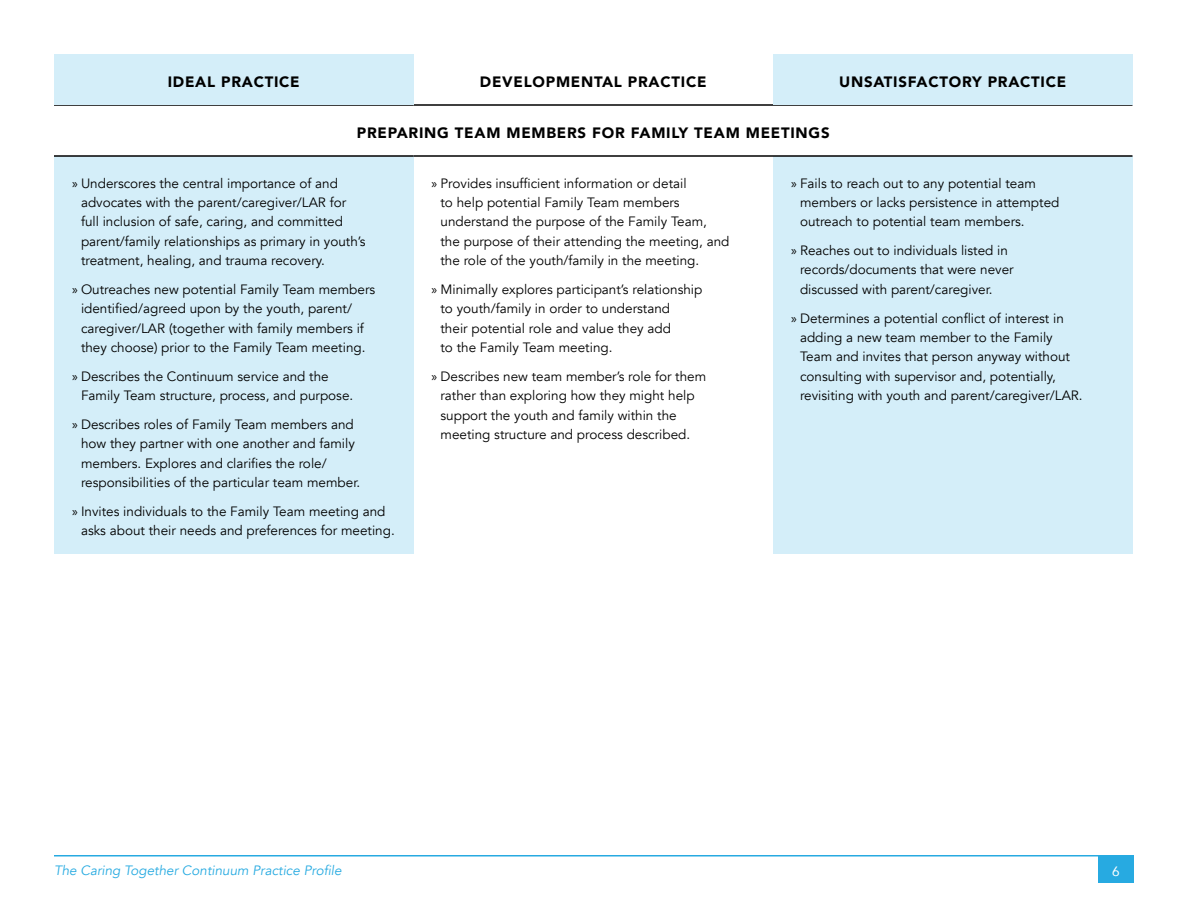
<style>
.page{position:relative;width:1188px;height:918px;background:#fff}
.page>*{position:absolute;margin:0;border:0;box-sizing:border-box;transform-origin:0 0}
.t1{font:900 15px "Avenir";letter-spacing:.05em;color:#000}
.t2{font:13.5px/19.5px "Avenir";color:#000}
.t3{font:italic 13.5px "Avenir";color:#27aae1}
.t4{font:13.5px "Avenir";color:#fff}
.s1{font-family:"Myriad Pro"}
</style>
<div class="page">
<div style="left:54px;top:156px;width:360px;height:398px;background:#d4eef9"></div>
<div style="left:773px;top:156px;width:359px;height:398px;background:#d4eef9"></div>
<hr style="left:54px;top:155px;width:360px;height:2px;background:#000">
<hr style="left:414px;top:155px;width:359px;height:2px;background:#000">
<hr style="left:773px;top:155px;width:360px;height:2px;background:#000">
<hr style="left:54px;top:104px;width:360px;height:2px;background:#000">
<hr style="left:414px;top:104px;width:359px;height:2px;background:#000">
<hr style="left:773px;top:104px;width:360px;height:2px;background:#000">
<div style="left:773px;top:54px;width:359px;height:51px;background:#d4eef9"></div>
<div style="left:54px;top:54px;width:360px;height:51px;background:#d4eef9"></div>
<hr style="left:54px;top:855px;width:1080px;height:1px;background:#27aae1">
<div style="left:1098px;top:856px;width:36px;height:27px;background:#27aae1"></div>
<p class="t1" style="left:168px;top:69px;width:133px">IDEAL PRACTICE</p>
<p class="t1" style="left:480px;top:69px;width:228px">DEVELOPMENTAL PRACTICE</p>
<p class="t1" style="left:839px;top:69px;width:229px">UNSATISFACTORY PRACTICE</p>
<p class="t1" style="left:357px;top:120px;width:474px">PREPARING TEAM MEMBERS FOR FAMILY TEAM MEETINGS</p>
<p class="t2" style="left:81px;top:173px;width:286px;text-indent:-9px"><span class="s1">»</span> Underscores the central importance of and advocates with the parent/caregiver/LAR for full inclusion of safe, caring, and committed parent/family relationships as primary in youth’s treatment, healing, and trauma recovery.</p>
<p class="t2" style="left:72px;top:280px;width:305px"><span class="s1">»</span> Outreaches new potential Family Team members</p>
<p class="t2" style="left:81px;top:299px;width:272px">identified/agreed upon by the youth, parent/</p>
<p class="t2" style="left:81px;top:319px;width:286px">caregiver/LAR (together with family members if they choose) prior to the Family Team meeting.</p>
<p class="t2" style="left:81px;top:367px;width:274px;text-indent:-9px"><span class="s1">»</span> Describes the Continuum service and the<br>Family Team structure, process, and purpose.</p>
<p class="t2" style="left:72px;top:415px;width:284px;text-align:right"><span class="s1">»</span> Describes roles of Family Team members and how they partner with one another and family</p>
<p class="t2" style="left:81px;top:454px;width:247px">members. Explores and clarifies the role/</p>
<p class="t2" style="left:81px;top:473px;width:281px">responsibilities of the particular team member.</p>
<p class="t2" style="left:81px;top:502px;width:315px;text-indent:-9px"><span class="s1">»</span> Invites individuals to the Family Team meeting and asks about their needs and preferences for meeting.</p>
<p class="t2" style="left:432px;top:173px;width:257px"><span class="s1">»</span> Provides insufficient information or detail</p>
<p class="t2" style="left:441px;top:193px;width:290px">to help potential Family Team members understand the purpose of the Family Team, the purpose of their attending the meeting, and the role of the youth/family in the meeting.</p>
<p class="t2" style="left:441px;top:280px;width:263px;text-indent:-9px"><span class="s1">»</span> Minimally explores participant’s relationship to youth/family in order to understand<br>their potential role and value they add<br>to the Family Team meeting.</p>
<p class="t2" style="left:441px;top:367px;width:267px;text-indent:-9px"><span class="s1">»</span> Describes new team member’s role for them rather than exploring how they might help support the youth and family within the meeting structure and process described.</p>
<p class="t2" style="left:800px;top:173px;width:261px;text-indent:-9px"><span class="s1">»</span> Fails to reach out to any potential team members or lacks persistence in attempted outreach to potential team members.</p>
<p class="t2" style="left:800px;top:241px;width:215px;text-indent:-9px"><span class="s1">»</span> Reaches out to individuals listed in records/documents that were never discussed with parent/caregiver.</p>
<p class="t2" style="left:791px;top:308px;width:274px"><span class="s1">»</span> Determines a potential conflict of interest in</p>
<p class="t2" style="left:800px;top:328px;width:284px">adding a new team member to the Family Team and invites that person anyway without consulting with supervisor and, potentially, revisiting with youth and parent/caregiver/LAR.</p>
<p class="t3" style="left:54px;top:862px;width:289px">The Caring Together Continuum Practice Profile</p>
<p class="t4" style="left:1112px;top:860px;width:9px">6</p>
</div>
